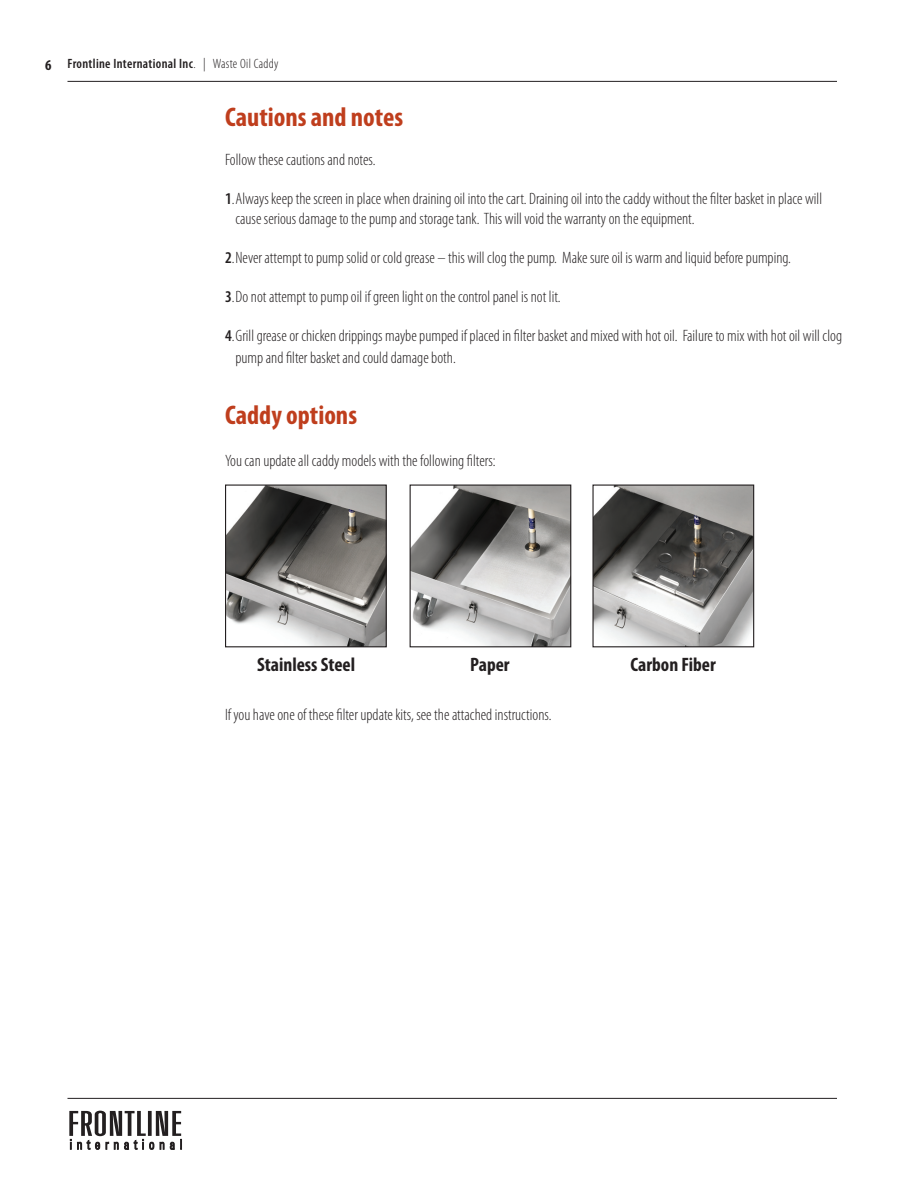
<style>
.page{position:relative;width:918px;height:1188px;background:#fff}
.page>*{position:absolute;margin:0;border:0;box-sizing:border-box;transform-origin:0 0}
.Headings{font:700 condensed 27px "Myriad Pro";color:#bf3e1d}
.sub_heads{font:700 condensed 19.5px "Myriad Pro";color:#231f20}
.body_text{font:300 condensed 16.5px/19.5px "Myriad Pro";color:#231f20}
.t1{font:600 condensed 13.5px "Myriad Pro";letter-spacing:.025em;color:#231f20}
.s1{font-weight:700;font-size:15px}
.s2{font-weight:300}
.s3{font-weight:600}
</style>
<div class="page">
<svg style="left:69px;top:1111px;width:113px;height:39px"></svg>
<hr style="left:68px;top:1098px;width:769px;height:1px;background:#231f20">
<hr style="left:68px;top:81px;width:769px;height:1px;background:#231f20">
<img style="left:227px;top:487px;width:158px;height:158px">
<div style="left:225px;top:485px;width:162px;height:162px;border:1px solid #231f20"></div>
<img style="left:412px;top:487px;width:157px;height:158px">
<div style="left:410px;top:485px;width:161px;height:162px;border:1px solid #231f20"></div>
<img style="left:594px;top:487px;width:158px;height:158px">
<div style="left:592px;top:485px;width:162px;height:162px;border:1px solid #231f20"></div>
<p class="t1" style="left:45px;top:56px;width:235px"><span class="s1">6</span> Frontline International Inc<span class="s2">. | Waste Oil Caddy</span></p>
<p class="Headings" style="left:225px;top:100px;width:180px">Cautions and notes</p>
<p class="body_text" style="left:225px;top:150px;width:152px">Follow these cautions and notes.</p>
<p class="body_text" style="left:236px;top:189px;width:588px;text-indent:-10px"><span class="s3">1</span>. Always keep thescreen in place whendraining oil intothecart. Drainingoil intothe caddy without the filterbasket in place will causeserious damage to the pumpand storagetank. This willvoidthe warrantyon theequipment.</p>
<p class="body_text" style="left:225px;top:247px;width:567px"><span class="s3">2</span>. Neverattempt to pump solidor coldgrease – this will clog the pump. Makesure oil is warm andliquidbefore pumping.</p>
<p class="body_text" style="left:225px;top:286px;width:337px"><span class="s3">3</span>. Donotattempt to pump oil if greenlightonthe control panel is not lit.</p>
<p class="body_text" style="left:236px;top:324px;width:608px;line-height:22.5px;text-indent:-10px"><span class="s3">4</span>. Grill grease or chicken drippings maybe pumped if placed in filter basket and mixed with hotoil. Failure to mix withhot oil will clog pump and filter basket and could damageboth.</p>
<p class="Headings" style="left:225px;top:398px;width:134px">Caddy options</p>
<p class="body_text" style="left:225px;top:451px;width:272px">You can update all caddy models with thefollowing filters:</p>
<p class="sub_heads" style="left:257px;top:653px;width:100px">Stainless Steel</p>
<p class="sub_heads" style="left:470px;top:653px;width:41px">Paper</p>
<p class="sub_heads" style="left:630px;top:653px;width:87px">Carbon Fiber</p>
<p class="body_text" style="left:225px;top:704px;width:328px">If you haveone of these filterupdate kits, see theattached instructions.</p>
</div>
